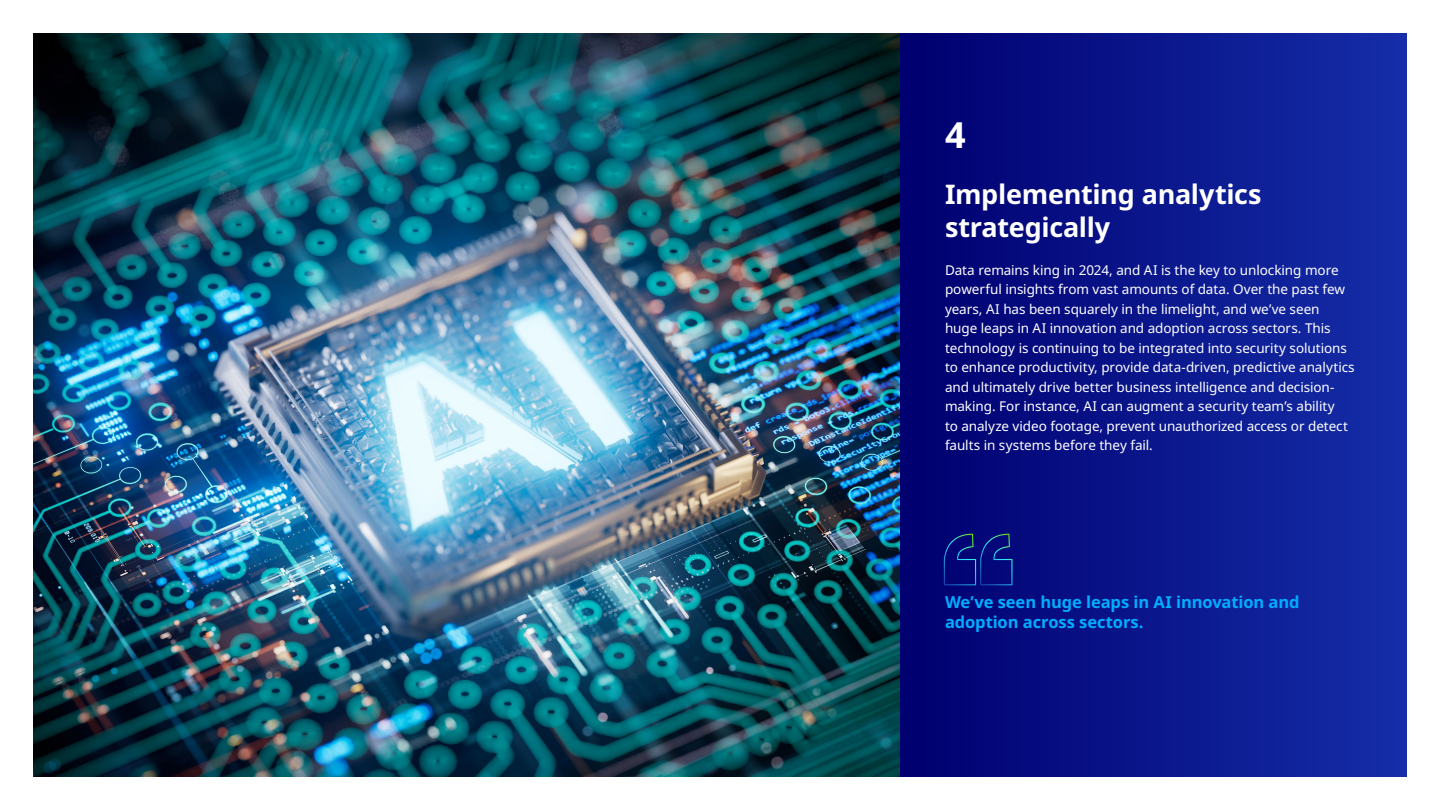
<style>
.page{position:relative;width:1440px;height:810px;background:#fff}
.page>*{position:absolute;margin:0;border:0;box-sizing:border-box;transform-origin:0 0}
.t1{font:700 36px "Noto Sans";color:#fff}
.t2{font:700 27px/32.4px "Noto Sans";letter-spacing:-.01em;color:#fff}
.t3{font:700 16.5px/19.8px "Noto Sans";letter-spacing:-.005em;color:#00adff}
.t4{font:13.5px/19.5px "Noto Sans";letter-spacing:-.005em;color:#fff}
</style>
<div class="page">
<div style="left:900px;top:34px;width:506px;height:742px;background:linear-gradient(to right,#00006e,#152ea8)"></div>
<img style="left:34px;top:34px;width:866px;height:742px">
<svg style="left:944px;top:534px;width:69px;height:51px;background:#07187e"></svg>
<h1 class="t1" style="left:945px;top:110px;width:22px">4</h1>
<h2 class="t2" style="left:945px;top:179px;width:318px">Implementing analytics strategically</h2>
<p class="t4" style="left:945px;top:261px;width:411px">Data remains king in 2024, and AI is the key to unlocking more powerful insights from vast amounts of data. Over the past few years, AI has been squarely in the limelight, and we’ve seen huge leaps in AI innovation and adoption across sectors. This technology is continuing to be integrated into security solutions to enhance productivity, provide data-driven, predictive analytics and ultimately drive better business intelligence and decision&shy;making. For instance, AI can augment a security team’s ability<br>to analyze video footage, prevent unauthorized access or detect faults in systems before they fail.</p>
<p class="t3" style="left:945px;top:592px;width:356px">We’ve seen huge leaps in AI innovation and adoption across sectors.</p>
</div>
